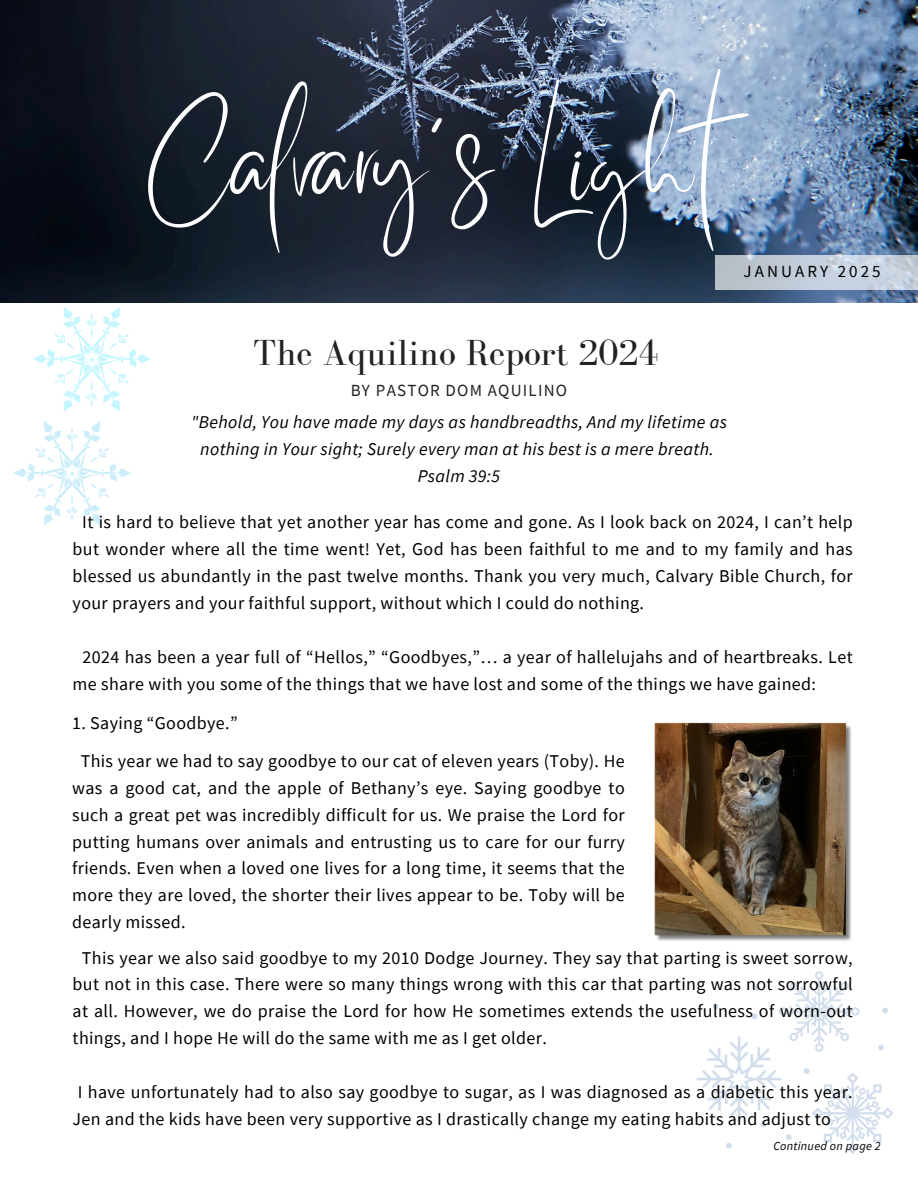
<style>
.page{position:relative;width:918px;height:1188px;background:#fff}
.page>*{position:absolute;margin:0;border:0;box-sizing:border-box;transform-origin:0 0}
.t1{font:89.25px "Better Saturday";color:#fff}
.t2{font:37.35px "Bodoni FLF";color:#222}
.t3{font:18px/26.8px "Source Sans Pro";letter-spacing:.02em;color:#000;text-align:justify}
.t4{font:italic 18px/27px "Source Sans Pro";letter-spacing:.02em;color:#000;text-align:center}
.t5{font:16.95px "Source Sans Pro";letter-spacing:.07em;color:#222}
.t6{font:16.95px "Source Sans Pro";letter-spacing:.18em;color:#000}
.t7{font:italic 12.3px "Source Sans Pro";letter-spacing:.02em;color:#000}
</style>
<div class="page">
<img style="left:0;top:0;width:917px;height:303px">
<svg style="left:715px;top:255px;width:203px;height:35px;background:#c3ccd8"></svg>
<svg style="left:33px;top:307px;width:117px;height:104px"></svg>
<svg style="left:14px;top:421px;width:117px;height:104px"></svg>
<svg style="left:697px;top:971px;width:197px;height:183px"></svg>
<img style="left:655px;top:723px;width:197px;height:218px">
<p class="t1" style="left:145px;top:146px;width:623px">Calvary s Light</p>
<h2 class="t1" style="left:409px;top:173px;width:41px">'</h2>
<p class="t6" style="left:744px;top:260px;width:139px">JANUARY 2025</p>
<p class="t2" style="left:253px;top:332px;width:407px">The Aquilino Report 2024</p>
<h3 class="t5" style="left:351px;top:380px;width:218px">BY PASTOR DOM AQUILINO</h3>
<p class="t4" style="left:191px;top:408px;width:537px">"Behold, You have made my days as handbreadths, And my lifetime as nothing in Your sight; Surely every man at his best is a mere breath.<br>Psalm 39:5</p>
<h1 class="t3" style="left:73px;top:508px;width:782px;text-indent:10px">It is hard to believe that yet another year has come and gone. As I look back on 2024, I can’t help but wonder where all the time went! Yet, God has been faithful to me and to my family and has blessed us abundantly in the past twelve months. Thank you very much, Calvary Bible Church, for your prayers and your faithful support, without which I could do nothing.</h1>
<h1 class="t3" style="left:73px;top:643px;width:782px;text-indent:10px">2024 has been a year full of “Hellos,” “Goodbyes,”… a year of hallelujahs and of heartbreaks. Let me share with you some of the things that we have lost and some of the things we have gained:</h1>
<p class="t3" style="left:72px;top:709px;width:167px">1. Saying “Goodbye.”</p>
<h4 class="t3" style="left:72px;top:747px;width:554px;text-indent:9px">This year we had to say goodbye to our cat of eleven years (Toby). He was a good cat, and the apple of Bethany’s eye. Saying goodbye to such a great pet was incredibly difficult for us. We praise the Lord for putting humans over animals and entrusting us to care for our furry friends. Even when a loved one lives for a long time, it seems that the more they are loved, the shorter their lives appear to be. Toby will be dearly missed.</h4>
<h4 class="t3" style="left:73px;top:944px;width:782px;text-indent:9px">This year we also said goodbye to my 2010 Dodge Journey. They say that parting is sweet sorrow, but not in this case. There were so many things wrong with this car that parting was not sorrowful at all. However, we do praise the Lord for how He sometimes extends the usefulness of worn-out things, and I hope He will do the same with me as I get older.</h4>
<h4 class="t3" style="left:73px;top:1078px;width:782px">I have unfortunately had to also say goodbye to sugar, as I was diagnosed as a diabetic this year.<br>Jen and the kids have been very supportive as I drastically change my eating habits and adjust to</h4>
<h4 class="t7" style="left:773px;top:1138px;width:109px">Continued on page 2</h4>
</div>
